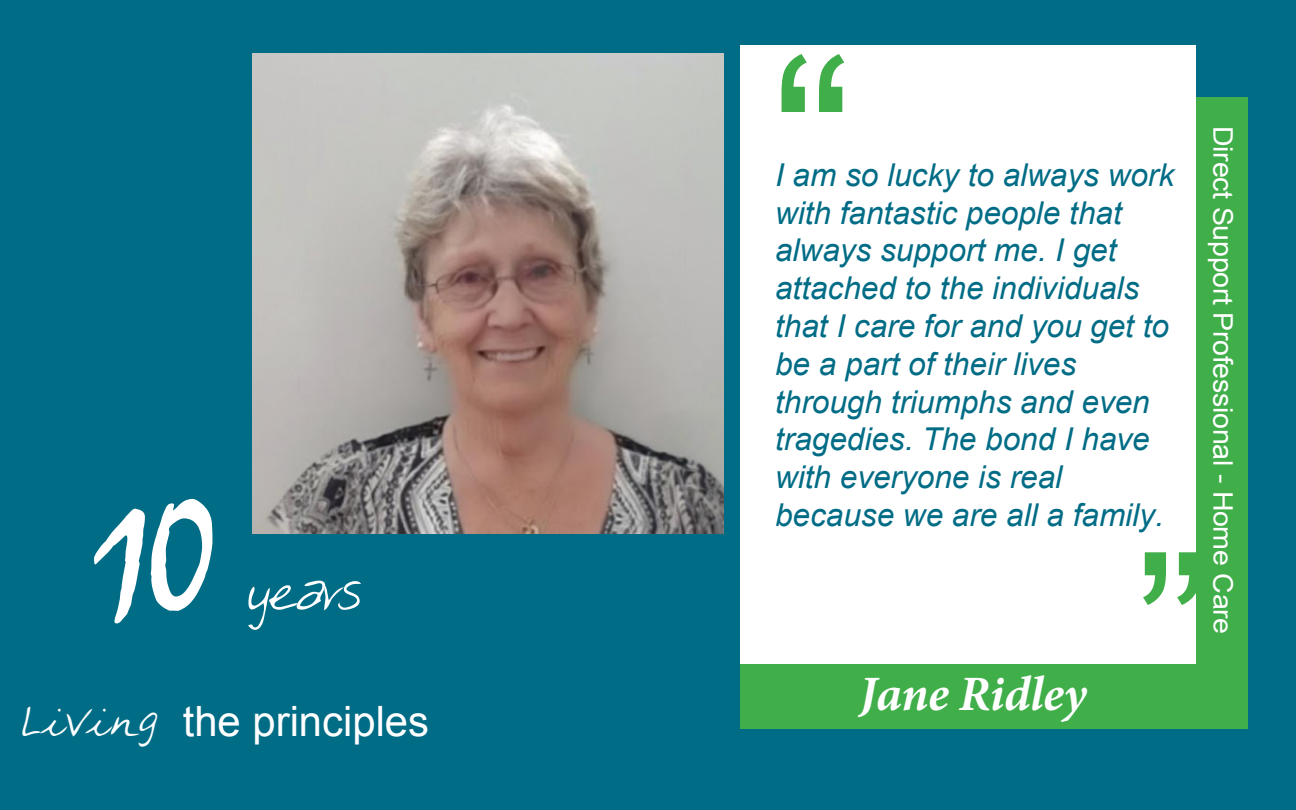
<style>
.page{position:relative;width:1296px;height:810px;background:#006c85}
.page>*{position:absolute;margin:0;border:0;box-sizing:border-box;transform-origin:0 0}
.t1{font:247.5px "Arial";color:#40ae49}
.t2{font:225px "Arial";color:#40ae49}
.t3{font:162px "Mistral";color:#fff}
.t4{font:54px "Carla";letter-spacing:-.05em;color:#fff}
.t5{font:italic 700 49.5px "Minion Pro";letter-spacing:-.01em;color:#fff}
.t6{font:41.85px "Arial";color:#fff}
.t7{font:italic 31.5px/37.8px "Arial";color:#006c85}
.t8{font:27px "Arial";letter-spacing:-.01em;color:#fff;scale:1.06 1}
.s1{font-family:"Carla";font-size:45.68px}
</style>
<div class="page">
<div style="left:740px;top:97px;width:507px;height:632px;background:#40ae49"></div>
<div style="left:740px;top:45px;width:456px;height:619px;background:#fff"></div>
<img style="left:253px;top:54px;width:471px;height:479px">
<p class="t3" style="left:91px;top:461px;width:129px">10</p>
<p class="t4" style="left:247px;top:556px;width:116px">years</p>
<p class="t6" style="left:18px;top:692px;width:413px"><span class="s1">Living</span> the principles</p>
<p class="t1" style="left:772px;top:-23px;width:84px">“</p>
<p class="t8" style="left:1241px;top:126px;width:481px;rotate:90deg">Direct Support Professional - Home Care</p>
<p class="t7" style="left:775px;top:156px;width:401px">I am so lucky to always work with fantastic people that always support me. I get attached to the individuals that I care for and you get to be a part of their lives through triumphs and even tragedies. The bond I have with everyone is real because we are all a family.</p>
<p class="t2" style="left:1135px;top:481px;width:76px">”</p>
<p class="t5" style="left:859px;top:659px;width:229px">Jane Ridley</p>
</div>
